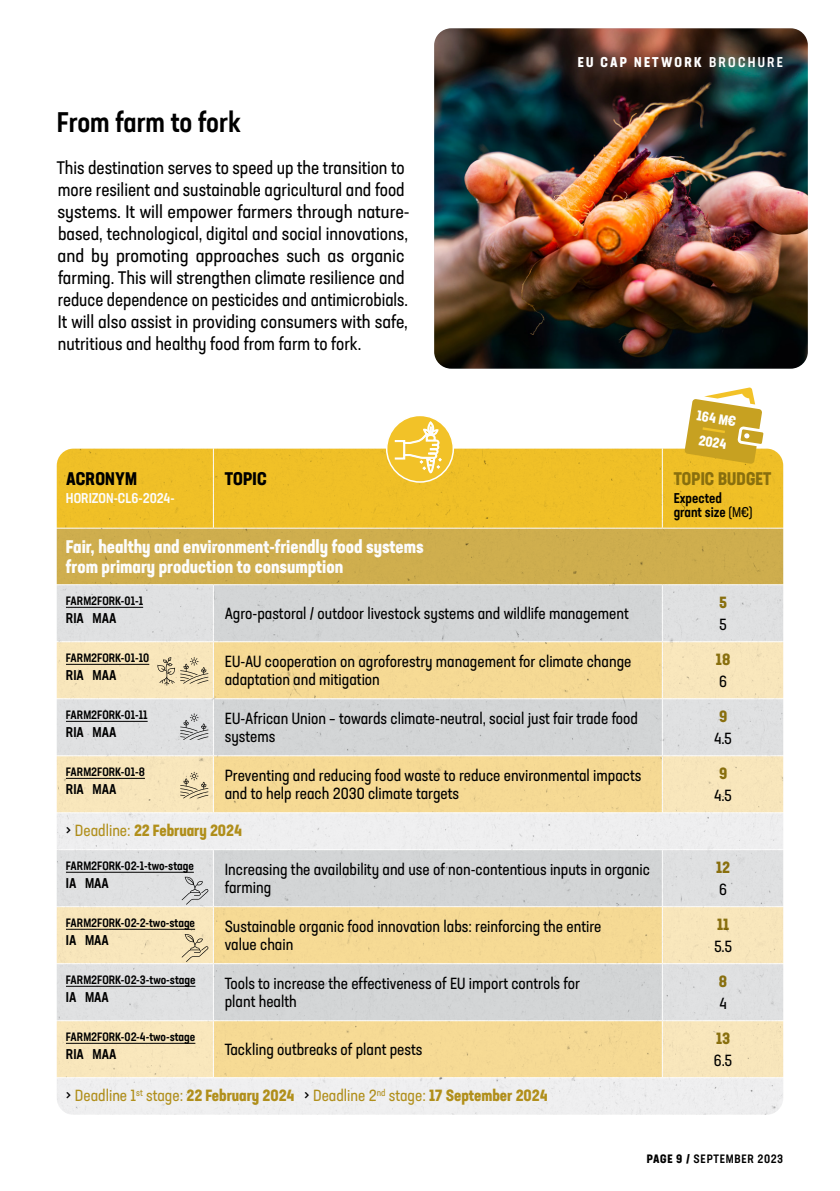
<style>
.page{position:relative;width:840px;height:1191px;background:#fff}
.page>*{position:absolute;margin:0;border:0;box-sizing:border-box;transform-origin:0 0}
.t1{font:500 condensed 28px "Neusa Next Std";color:#000}
.t2{font:condensed 18px/22px "Neusa Next Std";color:#000}
.t3{font:700 condensed 18px/20px "Neusa Next Std";color:#fff}
.t4{font:700 condensed 18px "Neusa Next Std";letter-spacing:.01em;color:#000}
.t5{font:700 condensed 18px "Neusa Next Std";letter-spacing:.01em;color:#8b710f}
.t6{font:condensed 16px/18px "Neusa Next Std";color:#000}
.t7{font:condensed 16px "Neusa Next Std";color:#b3911c}
.t8{font:700 condensed 16px "Neusa Next Std";color:#b3911c}
.t9{font:700 condensed 16px "Neusa Next Std";color:#8b710f}
.t10{font:500 condensed 14px/14px "Neusa Next Std";color:#000}
.t11{font:700 condensed 14px/24.2px "Neusa Next Std";letter-spacing:.16em;color:#fff;text-align:center}
.t12{font:500 condensed 14px "Neusa Next Std";color:#fff}
.t13{font:500 condensed 12px "Neusa Next Std";color:#000}
.t14{font:500 condensed 12px "Neusa Next Std";letter-spacing:.06em;color:#000}
.s1{font-weight:500}
.s2{font-weight:400}
.s3{font-weight:400;color:#000}
.s4{color:#000}
.s5{font-weight:700}
</style>
<div class="page">
<img style="left:434px;top:28px;width:373px;height:341px">
<div style="left:57px;top:448px;width:725px;height:79px;background:#efbf27"></div>
<div style="left:57px;top:528px;width:725px;height:57px;background:#d1b04f"></div>
<div style="left:57px;top:585px;width:725px;height:56px;background:#dfe0e1"></div>
<div style="left:214px;top:585px;width:447px;height:56px;background:#d2d4d5"></div>
<svg style="left:57px;top:642px;width:725px;height:170px;background:#eee3c7"></svg>
<svg style="left:214px;top:642px;width:447px;height:170px;background:#e9d7a9"></svg>
<svg style="left:57px;top:813px;width:725px;height:301px;background:#e8dfca"></svg>
<hr style="left:661px;top:448px;width:1px;height:79px;background:#fff">
<hr style="left:213px;top:584px;width:449px;height:1px;background:#fff">
<hr style="left:662px;top:584px;width:120px;height:1px;background:#fff">
<hr style="left:661px;top:585px;width:1px;height:56px;background:#fff">
<hr style="left:213px;top:849px;width:449px;height:1px;background:#fff">
<hr style="left:662px;top:849px;width:120px;height:1px;background:#fff">
<hr style="left:661px;top:850px;width:1px;height:56px;background:#fff">
<hr style="left:213px;top:642px;width:1px;height:56px;background:#fff">
<hr style="left:213px;top:756px;width:1px;height:56px;background:#fff">
<hr style="left:213px;top:907px;width:1px;height:56px;background:#fff">
<hr style="left:213px;top:1021px;width:1px;height:56px;background:#fff">
<hr style="left:213px;top:699px;width:1px;height:56px;background:#fff">
<hr style="left:213px;top:964px;width:1px;height:56px;background:#fff">
<hr style="left:213px;top:448px;width:1px;height:79px;background:#fff">
<hr style="left:57px;top:584px;width:156px;height:1px;background:#fff">
<hr style="left:213px;top:585px;width:1px;height:56px;background:#fff">
<hr style="left:57px;top:849px;width:156px;height:1px;background:#fff">
<hr style="left:213px;top:850px;width:1px;height:56px;background:#fff">
<hr style="left:661px;top:642px;width:1px;height:56px;background:#fff">
<hr style="left:57px;top:755px;width:156px;height:1px;background:#fff">
<hr style="left:213px;top:755px;width:449px;height:1px;background:#fff">
<hr style="left:662px;top:755px;width:120px;height:1px;background:#fff">
<hr style="left:661px;top:756px;width:1px;height:56px;background:#fff">
<hr style="left:57px;top:906px;width:156px;height:1px;background:#fff">
<hr style="left:213px;top:906px;width:449px;height:1px;background:#fff">
<hr style="left:662px;top:906px;width:120px;height:1px;background:#fff">
<hr style="left:661px;top:907px;width:1px;height:56px;background:#fff">
<hr style="left:57px;top:1020px;width:156px;height:1px;background:#fff">
<hr style="left:213px;top:1020px;width:449px;height:1px;background:#fff">
<hr style="left:662px;top:1020px;width:120px;height:1px;background:#fff">
<hr style="left:661px;top:1021px;width:1px;height:56px;background:#fff">
<hr style="left:57px;top:698px;width:156px;height:1px;background:#fff">
<hr style="left:213px;top:698px;width:449px;height:1px;background:#fff">
<hr style="left:662px;top:698px;width:120px;height:1px;background:#fff">
<hr style="left:661px;top:699px;width:1px;height:56px;background:#fff">
<hr style="left:57px;top:963px;width:156px;height:1px;background:#fff">
<hr style="left:213px;top:963px;width:449px;height:1px;background:#fff">
<hr style="left:662px;top:963px;width:120px;height:1px;background:#fff">
<hr style="left:661px;top:964px;width:1px;height:56px;background:#fff">
<hr style="left:57px;top:1077px;width:156px;height:1px;background:#fff">
<hr style="left:213px;top:1077px;width:449px;height:1px;background:#fff">
<hr style="left:662px;top:1077px;width:120px;height:1px;background:#fff">
<hr style="left:66px;top:607px;width:77px;height:1px;background:#000">
<hr style="left:66px;top:664px;width:83px;height:1px;background:#000">
<hr style="left:66px;top:721px;width:81px;height:1px;background:#000">
<hr style="left:66px;top:778px;width:79px;height:1px;background:#000">
<hr style="left:66px;top:872px;width:128px;height:1px;background:#000">
<hr style="left:66px;top:929px;width:129px;height:1px;background:#000">
<hr style="left:66px;top:986px;width:129px;height:1px;background:#000">
<hr style="left:66px;top:1043px;width:129px;height:1px;background:#000">
<svg style="left:386px;top:415px;width:67px;height:67px"></svg>
<div style="left:386px;top:415px;width:68px;height:68px;border:2px solid #fff;border-radius:50%"></div>
<svg style="left:395px;top:421px;width:46px;height:52px"></svg>
<svg style="left:684px;top:387px;width:79px;height:77px"></svg>
<svg style="left:157px;top:657px;width:51px;height:28px"></svg>
<svg style="left:180px;top:713px;width:28px;height:27px"></svg>
<svg style="left:180px;top:772px;width:28px;height:26px"></svg>
<svg style="left:181px;top:876px;width:27px;height:28px"></svg>
<svg style="left:181px;top:934px;width:27px;height:28px"></svg>
<h1 class="t1" style="left:57px;top:105px;width:185px">From farm to fork</h1>
<p class="t2" style="left:57px;top:156px;width:354px">This destination serves to speed up the transition to more resilient and sustainable agricultural and food systems. It will empower farmers through nature&shy;based, technological, digital and social innovations, and by promoting approaches such as organic farming. This will strengthen climate resilience and reduce dependence on pesticides and antimicrobials.<br>It will also assist in providing consumers with safe, nutritious and healthy food from farm to fork.</p>
<p class="t11" style="left:577px;top:50px;width:207px">EU CAP NETWORK <span class="s1">BROCHURE</span></p>
<p class="t11" style="left:698px;top:403px;width:41px;rotate:9deg">164 M€<br>2024</p>
<p class="t4" style="left:225px;top:467px;width:43px">TOPIC</p>
<p class="t5" style="left:673px;top:467px;width:99px">TOPIC BUDGET</p>
<p class="t10" style="left:673px;top:491px;width:80px">Expected grant size <span class="s2">(M€)</span></p>
<p class="t3" style="left:66px;top:537px;width:359px">Fair, healthy and environment-friendly food systems from primary production to consumption</p>
<p class="t13" style="left:66px;top:593px;width:79px">FARM2FORK-01-1</p>
<p class="t10" style="left:66px;top:611px;width:52px">RIA MAA</p>
<p class="t6" style="left:225px;top:604px;width:405px">Agro-pastoral / outdoor livestock systems and wildlife management</p>
<p class="t4" style="left:66px;top:467px;width:72px">ACRONYM</p>
<p class="t12" style="left:66px;top:489px;width:110px">HORIZON-CL6-2024-</p>
<p class="t9" style="left:718px;top:592px;width:10px">5</p>
<p class="t6" style="left:718px;top:615px;width:9px">5</p>
<p class="t13" style="left:66px;top:650px;width:85px">FARM2FORK-01-10</p>
<p class="t10" style="left:66px;top:668px;width:52px">RIA MAA</p>
<p class="t6" style="left:225px;top:652px;width:408px">EU-AU cooperation on agroforestry management for climate change adaptation and mitigation</p>
<p class="t9" style="left:715px;top:649px;width:16px">18</p>
<p class="t6" style="left:718px;top:672px;width:10px">6</p>
<p class="t13" style="left:66px;top:707px;width:83px">FARM2FORK-01-11</p>
<p class="t10" style="left:66px;top:725px;width:52px">RIA MAA</p>
<p class="t6" style="left:225px;top:709px;width:414px">EU-African Union – towards climate-neutral, social just fair trade food systems</p>
<p class="t9" style="left:718px;top:706px;width:10px">9</p>
<p class="t6" style="left:713px;top:729px;width:19px">4.5</p>
<p class="t13" style="left:66px;top:764px;width:80px">FARM2FORK-01-8</p>
<p class="t10" style="left:66px;top:782px;width:52px">RIA MAA</p>
<p class="t6" style="left:225px;top:766px;width:418px">Preventing and reducing food waste to reduce environmental impacts and to help reach 2030 climate targets</p>
<p class="t9" style="left:718px;top:763px;width:10px">9</p>
<p class="t6" style="left:713px;top:786px;width:19px">4.5</p>
<p class="t8" style="left:66px;top:820px;width:177px"><span class="s3">&gt;</span> <span class="s2">Deadline:</span> 22 February 2024</p>
<p class="t13" style="left:66px;top:858px;width:129px">FARM2FORK-02-1-two-stage</p>
<p class="t10" style="left:66px;top:876px;width:44px">IA MAA</p>
<p class="t6" style="left:225px;top:860px;width:426px">Increasing the availability and use of non-contentious inputs in organic farming</p>
<p class="t9" style="left:715px;top:857px;width:15px">12</p>
<p class="t6" style="left:718px;top:880px;width:10px">6</p>
<p class="t13" style="left:66px;top:915px;width:130px">FARM2FORK-02-2-two-stage</p>
<p class="t10" style="left:66px;top:933px;width:44px">IA MAA</p>
<p class="t13" style="left:66px;top:972px;width:131px">FARM2FORK-02-3-two-stage</p>
<p class="t10" style="left:66px;top:990px;width:44px">IA MAA</p>
<p class="t6" style="left:225px;top:917px;width:378px">Sustainable organic food innovation labs: reinforcing the entire value chain</p>
<p class="t9" style="left:716px;top:914px;width:14px">11</p>
<p class="t6" style="left:713px;top:937px;width:20px">5.5</p>
<p class="t6" style="left:225px;top:974px;width:356px">Tools to increase the effectiveness of EU import controls for plant health</p>
<p class="t9" style="left:718px;top:971px;width:10px">8</p>
<p class="t6" style="left:719px;top:994px;width:9px">4</p>
<p class="t13" style="left:66px;top:1029px;width:131px">FARM2FORK-02-4-two-stage</p>
<p class="t10" style="left:66px;top:1047px;width:52px">RIA MAA</p>
<p class="t6" style="left:225px;top:1040px;width:199px">Tackling outbreaks of plant pests</p>
<p class="t7" style="left:66px;top:1085px;width:483px"><span class="s4">&gt;</span> Deadline 1<sup>st</sup> stage: <span class="s5">22 February 2024</span> <span class="s4">&gt;</span> Deadline 2<sup>nd</sup> stage: <span class="s5">17 September 2024</span></p>
<p class="t9" style="left:715px;top:1028px;width:16px">13</p>
<p class="t6" style="left:713px;top:1051px;width:20px">6.5</p>
<p class="t14" style="left:646px;top:1151px;width:138px"><span class="s5">PAGE 9 /</span> SEPTEMBER 2023</p>
</div>
